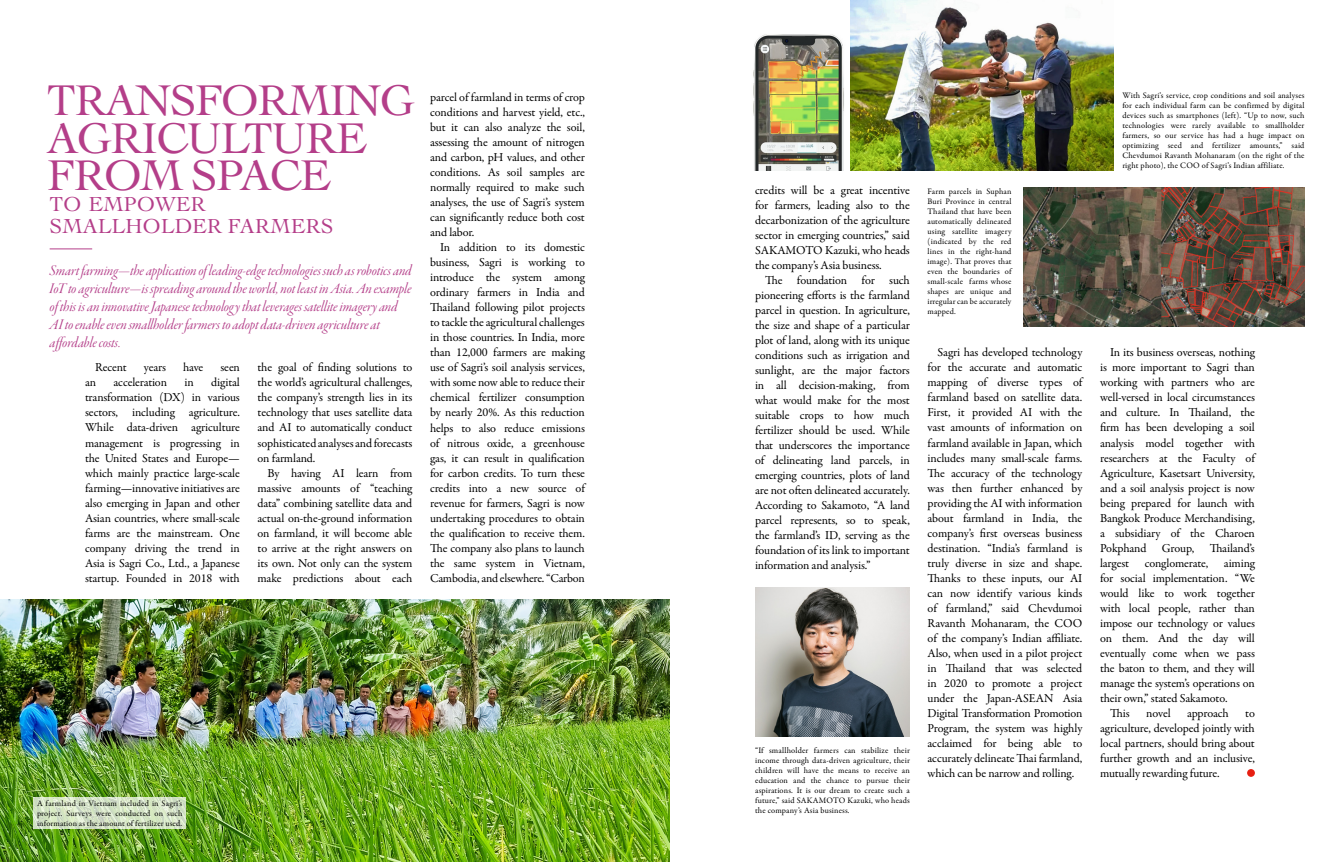
<style>
.page{position:relative;width:1340px;height:862px;background:#fff}
.page>*{position:absolute;margin:0;border:0;box-sizing:border-box;transform-origin:0 0}
.t1{font:45px/37.5px "Cochin";letter-spacing:-.04em;color:#b43e89}
.t2{font:21.25px "Cochin";color:#b43e89}
.t3{font:15.62px/17.8px "Garamond Premr Pro It Disp";letter-spacing:-.01em;color:#b43e89}
.t4{font:12.25px/15px "Garamond Premr Pro";letter-spacing:-.01em;color:#000;text-align:justify}
.t5{font:8.5px/10px "Garamond Premr Pro";letter-spacing:.02em;color:#000;text-align:justify}
</style>
<div class="page">
<img style="left:0;top:599px;width:670px;height:262px">
<img style="left:753px;top:34px;width:91px;height:136px">
<hr style="left:50px;top:248px;width:42px;height:1px;background:#b43e89">
<svg style="left:1247px;top:768px;width:7px;height:8px"></svg>
<img style="left:850px;top:0;width:263px;height:170px">
<img style="left:755px;top:587px;width:154px;height:149px">
<svg style="left:34px;top:796px;width:152px;height:32px;background:#d3e2c3"></svg>
<img style="left:1023px;top:188px;width:281px;height:138px">
<p class="t1" style="left:47px;top:80px;width:369px">TRANSFORMING<br>AGRICULTURE</p>
<p class="t1" style="left:47px;top:155px;width:285px">FROM SPACE</p>
<p class="t2" style="left:50px;top:190px;width:158px">TO EMPOWER</p>
<p class="t2" style="left:50px;top:211px;width:285px">SMALLHOLDER FARMERS</p>
<p class="t3" style="left:50px;top:263px;width:363px">Smart farming—the application of leading-edge technologies such as robotics and IoT to agriculture—is spreading around the world, not least in Asia. An example of this is an innovative Japanese technology that leverages satellite imagery and AI to enable even smallholder farmers to adopt data-driven agriculture at affordable costs.</p>
<p class="t4" style="left:95px;top:360px;width:33px">Recent</p>
<p class="t4" style="left:144px;top:360px;width:24px">years</p>
<p class="t4" style="left:183px;top:360px;width:22px">have</p>
<p class="t4" style="left:220px;top:360px;width:21px">seen</p>
<p class="t4" style="left:85px;top:375px;width:13px">an</p>
<p class="t4" style="left:114px;top:375px;width:55px">acceleration</p>
<p class="t4" style="left:184px;top:375px;width:11px">in</p>
<p class="t4" style="left:85px;top:375px;width:156px;text-indent:126px">digital transformation (DX) in various sectors, including agriculture.<br>While data-driven agriculture management is progressing in the United States and Europe— which mainly practice large-scale farming—innovative initiatives are also emerging in Japan and other Asian countries, where small-scale farms are the mainstream. One company driving the trend in Asia is Sagri Co., Ltd., a Japanese startup. Founded in 2018 with</p>
<p class="t4" style="left:257px;top:360px;width:156px">the goal of finding solutions to the world’s agricultural challenges, the company’s strength lies in its technology that uses satellite data and AI to automatically conduct sophisticated analyses and forecasts on farmland.</p>
<p class="t4" style="left:257px;top:465px;width:156px;text-indent:10px">By having AI learn from massive amounts of “teaching data” combining satellite data and actual on-the-ground information on farmland, it will become able to arrive at the right answers on its own. Not only can the system make predictions about each</p>
<p class="t4" style="left:430px;top:90px;width:156px">parcel of farmland in terms of crop conditions and harvest yield, etc., but it can also analyze the soil, assessing the amount of nitrogen and carbon, pH values, and other conditions. As soil samples are normally required to make such analyses, the use of Sagri’s system can significantly reduce both cost and labor.</p>
<p class="t4" style="left:430px;top:240px;width:156px;text-indent:10px">In addition to its domestic business, Sagri is working to introduce the system among ordinary farmers in India and Thailand following pilot projects to tackle the agricultural challenges in those countries. In India, more than 12,000 farmers are making use of Sagri’s soil analysis services, with some now able to reduce their chemical fertilizer consumption by nearly 20%. As this reduction helps to also reduce emissions of nitrous oxide, a greenhouse gas, it can result in qualification for carbon credits. To turn these credits into a new source of revenue for farmers, Sagri is now undertaking procedures to obtain the qualification to receive them.<br>The company also plans to launch the same system in Vietnam, Cambodia, and elsewhere. “Carbon</p>
<p class="t5" style="left:37px;top:797px;width:147px">A farmland in Vietnam included in Sagri’s project. Surveys were conducted on such information as the amount of fertilizer used.</p>
<p class="t4" style="left:755px;top:183px;width:156px">credits will be a great incentive for farmers, leading also to the decarbonization of the agriculture sector in emerging countries,” said SAKAMOTO Kazuki, who heads the company’s Asia business.</p>
<p class="t4" style="left:755px;top:273px;width:156px;text-indent:10px">The foundation for such pioneering efforts is the farmland parcel in question. In agriculture, the size and shape of a particular plot of land, along with its unique conditions such as irrigation and sunlight, are the major factors in all decision-making, from what would make for the most suitable crops to how much fertilizer should be used. While that underscores the importance of delineating land parcels, in emerging countries, plots of land are not often delineated accurately.<br>According to Sakamoto, “A land parcel represents, so to speak, the farmland’s ID, serving as the foundation of its link to important information and analysis.”</p>
<p class="t5" style="left:755px;top:745px;width:156px">“If smallholder farmers can stabilize their income through data-driven agriculture, their children will have the means to receive an education and the chance to pursue their aspirations. It is our dream to create such a future,” said SAKAMOTO Kazuki, who heads the company’s Asia business.</p>
<p class="t5" style="left:927px;top:186px;width:85px">Farm parcels in Suphan Buri Province in central Thailand that have been automatically delineated using satellite imagery (indicated by the red lines in the right-hand image). That proves that even the boundaries of small-scale farms whose shapes are unique and irregular can be accurately mapped.</p>
<p class="t4" style="left:927px;top:345px;width:156px;text-indent:10px">Sagri has developed technology for the accurate and automatic mapping of diverse types of farmland based on satellite data.<br>First, it provided AI with the vast amounts of information on farmland available in Japan, which includes many small-scale farms.<br>The accuracy of the technology was then further enhanced by providing the AI with information about farmland in India, the company’s first overseas business destination. “India’s farmland is truly diverse in size and shape.<br>Thanks to these inputs, our AI can now identify various kinds of farmland,” said Chevdumoi Ravanth Mohanaram, the COO of the company’s Indian affiliate.<br>Also, when used in a pilot project in Thailand that was selected in 2020 to promote a project under the Japan-ASEAN Asia Digital Transformation Promotion Program, the system was highly acclaimed for being able to accurately delineate Thai farmland, which can be narrow and rolling.</p>
<p class="t5" style="left:1122px;top:91px;width:184px">With Sagri’s service, crop conditions and soil analyses for each individual farm can be confirmed by digital devices such as smartphones (left). “Up to now, such technologies were rarely available to smallholder farmers, so our service has had a huge impact on optimizing seed and fertilizer amounts,” said Chevdumoi Ravanth Mohanaram (on the right of the right photo), the COO of Sagri’s Indian affiliate.</p>
<p class="t4" style="left:1100px;top:345px;width:156px;text-indent:10px">In its business overseas, nothing is more important to Sagri than working with partners who are well-versed in local circumstances and culture. In Thailand, the firm has been developing a soil analysis model together with researchers at the Faculty of Agriculture, Kasetsart University, and a soil analysis project is now being prepared for launch with Bangkok Produce Merchandising, a subsidiary of the Charoen Pokphand</p>
<p class="t4" style="left:1161px;top:540px;width:34px">Group,</p>
<p class="t4" style="left:1209px;top:540px;width:47px">Thailand’s</p>
<p class="t4" style="left:1100px;top:555px;width:31px">largest</p>
<p class="t4" style="left:1144px;top:555px;width:65px">conglomerate,</p>
<p class="t4" style="left:1100px;top:555px;width:156px;text-indent:124px">aiming for social implementation. “We would like to work together with local people, rather than impose our technology or values on them. And the day will eventually come when we pass the baton to them, and they will manage the system’s operations on their own,” stated Sakamoto.</p>
<p class="t4" style="left:1110px;top:705px;width:21px">This</p>
<p class="t4" style="left:1146px;top:705px;width:26px">novel</p>
<p class="t4" style="left:1187px;top:705px;width:43px">approach</p>
<p class="t4" style="left:1100px;top:705px;width:156px;text-indent:145px">to agriculture, developed jointly with local partners, should bring about further growth and an inclusive, mutually rewarding future.</p>
</div>
